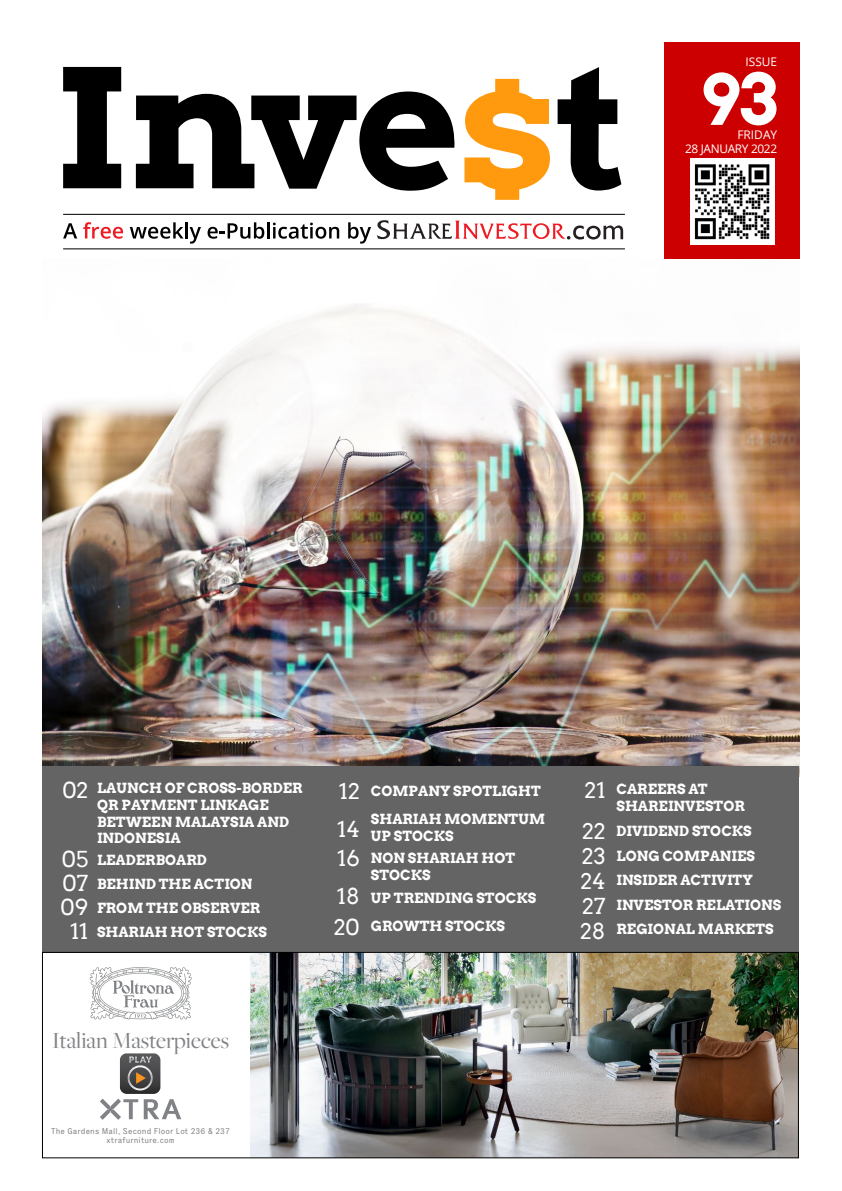
<style>
.page{position:relative;width:842px;height:1191px;background:#fff}
.page>*{position:absolute;margin:0;border:0;box-sizing:border-box;transform-origin:0 0}
.t1{font:700 70.2px "Arvo";color:#fff}
.t2{font:24px "Freight Big Pro";color:#808285}
.t3{font:22px/24px "Arvo";color:#fff}
.t4{font:700 14px/24.6px "Arvo";color:#fff}
.t5{font:11.9px/14.3px "Open Sans";letter-spacing:-.03em;color:#fff;text-align:right}
.t6{font:8.3px/9.3px "Executive";letter-spacing:.015em;color:#808285;text-align:center}
</style>
<div class="page">
<img style="left:43px;top:304px;width:756px;height:462px">
<svg style="left:63px;top:223px;width:14px;height:15px"></svg>
<svg style="left:83px;top:222px;width:40px;height:17px"></svg>
<svg style="left:130px;top:222px;width:54px;height:17px"></svg>
<hr style="left:185px;top:222px;width:3px;height:16px;background:#000">
<svg style="left:190px;top:227px;width:11px;height:17px"></svg>
<svg style="left:208px;top:222px;width:56px;height:17px"></svg>
<hr style="left:267px;top:222px;width:3px;height:16px;background:#000">
<svg style="left:273px;top:223px;width:66px;height:16px"></svg>
<svg style="left:348px;top:222px;width:23px;height:22px"></svg>
<svg style="left:377px;top:220px;width:246px;height:19px"></svg>
<svg style="left:63px;top:67px;width:58px;height:121px"></svg>
<svg style="left:136px;top:91px;width:318px;height:100px"></svg>
<svg style="left:558px;top:67px;width:63px;height:123px"></svg>
<svg style="left:464px;top:79px;width:86px;height:121px"></svg>
<hr style="left:63px;top:214px;width:562px;height:1px;background:#000">
<hr style="left:63px;top:248px;width:562px;height:1px;background:#000">
<div style="left:664px;top:42px;width:135px;height:217px;background:#c00"></div>
<img style="left:690px;top:158px;width:84px;height:86px">
<div style="left:43px;top:766px;width:756px;height:187px;background:#646464"></div>
<svg style="left:89px;top:967px;width:103px;height:52px"></svg>
<img style="left:251px;top:954px;width:546px;height:202px">
<div style="left:42px;top:952px;width:757px;height:206px;border:1px solid #000"></div>
<svg style="left:100px;top:1053px;width:81px;height:66px"></svg>
<p class="t5" style="left:745px;top:54px;width:33px">ISSUE</p>
<h1 class="t1" style="left:700px;top:55px;width:79px">93</h1>
<p class="t5" style="left:685px;top:127px;width:94px">FRIDAY<br>28 JANUARY 2022</p>
<h3 class="t3" style="left:62px;top:778px;width:28px">02</h3>
<h3 class="t3" style="left:61px;top:847px;width:29px;text-align:center">05<br>07<br>09<br>11</h3>
<p class="t4" style="left:97px;top:779px;width:207px;line-height:16.8px">LAUNCH OF CROSS-BORDER<br>QR PAYMENT LINKAGE<br>BETWEEN MALAYSIA AND<br>INDONESIA</p>
<p class="t4" style="left:97px;top:848px;width:171px;line-height:23.9px">LEADERBOARD<br>BEHIND THE ACTION<br>FROM THE OBSERVER<br>SHARIAH HOT STOCKS</p>
<h3 class="t3" style="left:337px;top:772px;width:24px;line-height:37.7px">12<br>14</h3>
<h3 class="t3" style="left:337px;top:839px;width:24px;line-height:37.7px">16<br>18</h3>
<h3 class="t3" style="left:334px;top:915px;width:28px">20</h3>
<p class="t4" style="left:371px;top:776px;width:176px;line-height:28.1px">COMPANY SPOTLIGHT<br>SHARIAH MOMENTUM</p>
<p class="t4" style="left:371px;top:824px;width:146px;line-height:22.5px">UP STOCKS<br>NON SHARIAH HOT</p>
<p class="t4" style="left:371px;top:863px;width:167px;line-height:22.5px">STOCKS<br>UP TRENDING STOCKS</p>
<p class="t4" style="left:371px;top:914px;width:136px">GROWTH STOCKS</p>
<h3 class="t3" style="left:582px;top:769px;width:25px;line-height:41.2px">21<br>22</h3>
<h3 class="t3" style="left:580px;top:844px;width:27px;line-height:25px;text-align:justify">23<br>24<br>27<br>28</h3>
<p class="t4" style="left:616px;top:780px;width:130px;line-height:17.5px">CAREERS AT<br>SHAREINVESTOR</p>
<p class="t4" style="left:616px;top:818px;width:166px">DIVIDEND STOCKS<br>LONG COMPANIES<br>INSIDER ACTIVITY<br>INVESTOR RELATIONS<br>REGIONAL MARKETS</p>
<h2 class="t2" style="left:52px;top:1024px;width:178px">Italian Masterpieces</h2>
<p class="t6" style="left:51px;top:1126px;width:180px">The Gardens Mall, Second Floor Lot 236 &amp; 237 xtrafurniture.com</p>
</div>
